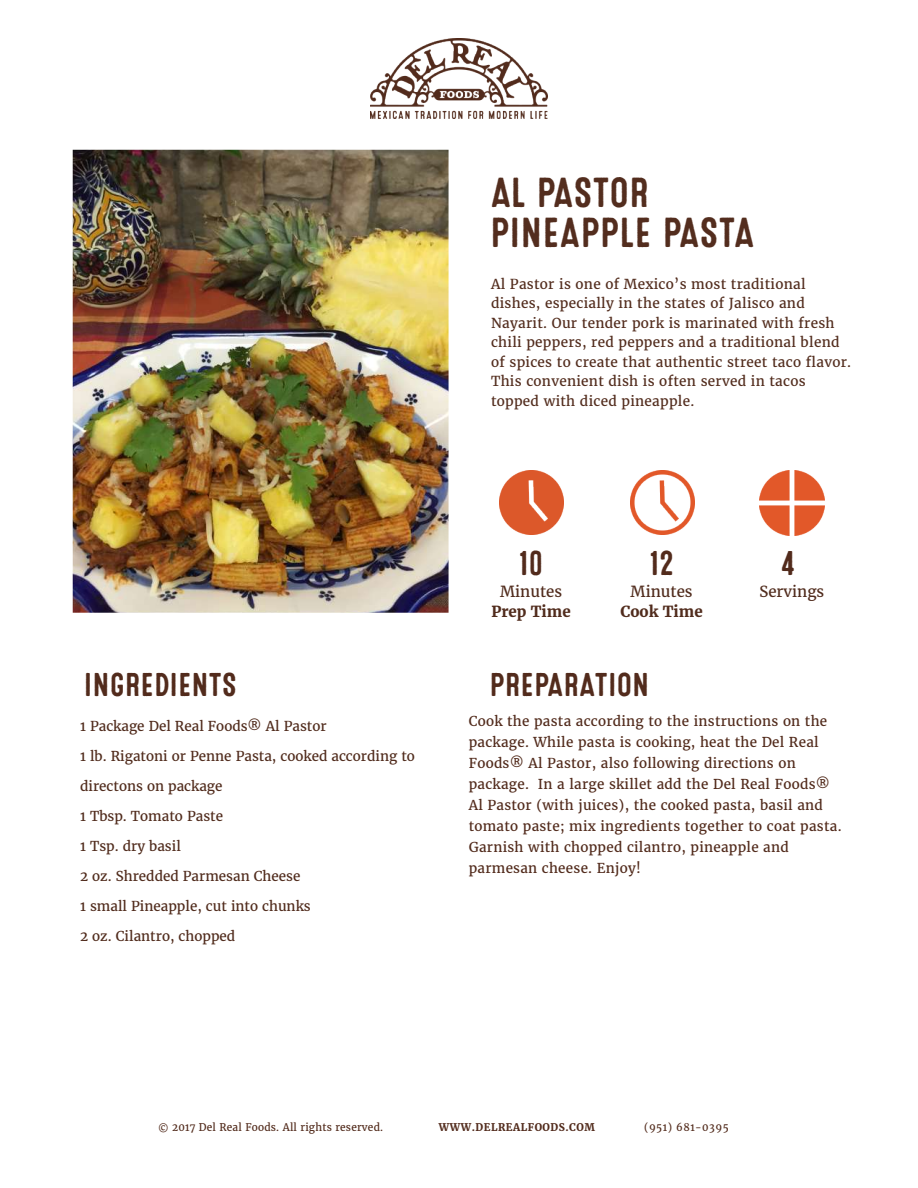
<style>
.page{position:relative;width:918px;height:1188px;background:#fff}
.page>*{position:absolute;margin:0;border:0;box-sizing:border-box;transform-origin:0 0}
.t1{font:42px/40.5px "Microbrew One";color:#532d1e}
.t2{font:34.35px "Microbrew One";color:#522b1c}
.t3{font:33px "Microbrew One";color:#522b1c}
.t4{font:15.15px "Merriweather";color:#512c1d}
.t5{font:700 15.15px "Merriweather";color:#512c1d}
.t6{font:13.65px/19.5px "Merriweather";letter-spacing:.02em;color:#532d1e}
.t7{font:13.5px/21px "Merriweather";letter-spacing:.02em;color:#522b1c}
.t8{font:13.5px "Merriweather";color:#512c1d}
.t9{font:10.5px "Merriweather";letter-spacing:.02em;color:#522b1c}
.t10{font:700 10.5px "Merriweather";letter-spacing:.05em;color:#522b1c}
.t11{font:10.5px "Merriweather";letter-spacing:.05em;color:#522b1c}
</style>
<div class="page">
<img style="left:371px;top:39px;width:176px;height:80px">
<img style="left:630px;top:471px;width:64px;height:64px">
<img style="left:500px;top:471px;width:64px;height:64px">
<img style="left:760px;top:471px;width:64px;height:65px">
<img style="left:370px;top:102px;width:83px;height:17px">
<img style="left:72px;top:149px;width:377px;height:464px">
<h1 class="t1" style="left:490px;top:173px;width:267px">AL PASTOR<br>PINEAPPLE PASTA</h1>
<p class="t6" style="left:491px;top:274px;width:362px">Al Pastor is one of Mexico’s most traditional dishes, especially in the states of Jalisco and Nayarit. Our tender pork is marinated with fresh chili peppers, red peppers and a traditional blend of spices to create that authentic street taco flavor.<br>This convenient dish is often served in tacos topped with diced pineapple.</p>
<h3 class="t3" style="left:84px;top:666px;width:154px">INGREDIENTS</h3>
<p class="t8" style="left:80px;top:717px;width:248px">1 Package Del Real Foods® Al Pastor</p>
<p class="t8" style="left:80px;top:747px;width:336px">1 lb. Rigatoni or Penne Pasta, cooked according to</p>
<p class="t8" style="left:80px;top:777px;width:144px">directons on package</p>
<p class="t8" style="left:80px;top:807px;width:144px">1 Tbsp. Tomato Paste</p>
<p class="t8" style="left:80px;top:837px;width:102px">1 Tsp. dry basil</p>
<p class="t8" style="left:80px;top:867px;width:222px">2 oz. Shredded Parmesan Cheese</p>
<p class="t8" style="left:80px;top:897px;width:232px">1 small Pineapple, cut into chunks</p>
<p class="t8" style="left:80px;top:927px;width:157px">2 oz. Cilantro, chopped</p>
<h2 class="t2" style="left:519px;top:543px;width:26px">10</h2>
<h2 class="t2" style="left:649px;top:543px;width:26px">12</h2>
<h2 class="t2" style="left:781px;top:543px;width:16px">4</h2>
<p class="t4" style="left:500px;top:581px;width:63px">Minutes</p>
<p class="t5" style="left:491px;top:601px;width:81px">Prep Time</p>
<p class="t4" style="left:631px;top:581px;width:63px">Minutes</p>
<p class="t5" style="left:620px;top:601px;width:84px">Cook Time</p>
<p class="t4" style="left:759px;top:581px;width:66px">Servings</p>
<h3 class="t3" style="left:489px;top:666px;width:162px">PREPARATION</h3>
<p class="t7" style="left:469px;top:711px;width:374px">Cook the pasta according to the instructions on the package. While pasta is cooking, heat the Del Real Foods® Al Pastor, also following directions on package. In a large skillet add the Del Real Foods® Al Pastor (with juices), the cooked pasta, basil and tomato paste; mix ingredients together to coat pasta.<br>Garnish with chopped cilantro, pineapple and parmesan cheese. Enjoy!</p>
<p class="t9" style="left:158px;top:1120px;width:227px">© 2017 Del Real Foods. All rights reserved.</p>
<p class="t10" style="left:439px;top:1120px;width:158px">WWW.DELREALFOODS.COM</p>
<p class="t11" style="left:644px;top:1120px;width:86px">(951) 681-0395</p>
</div>
